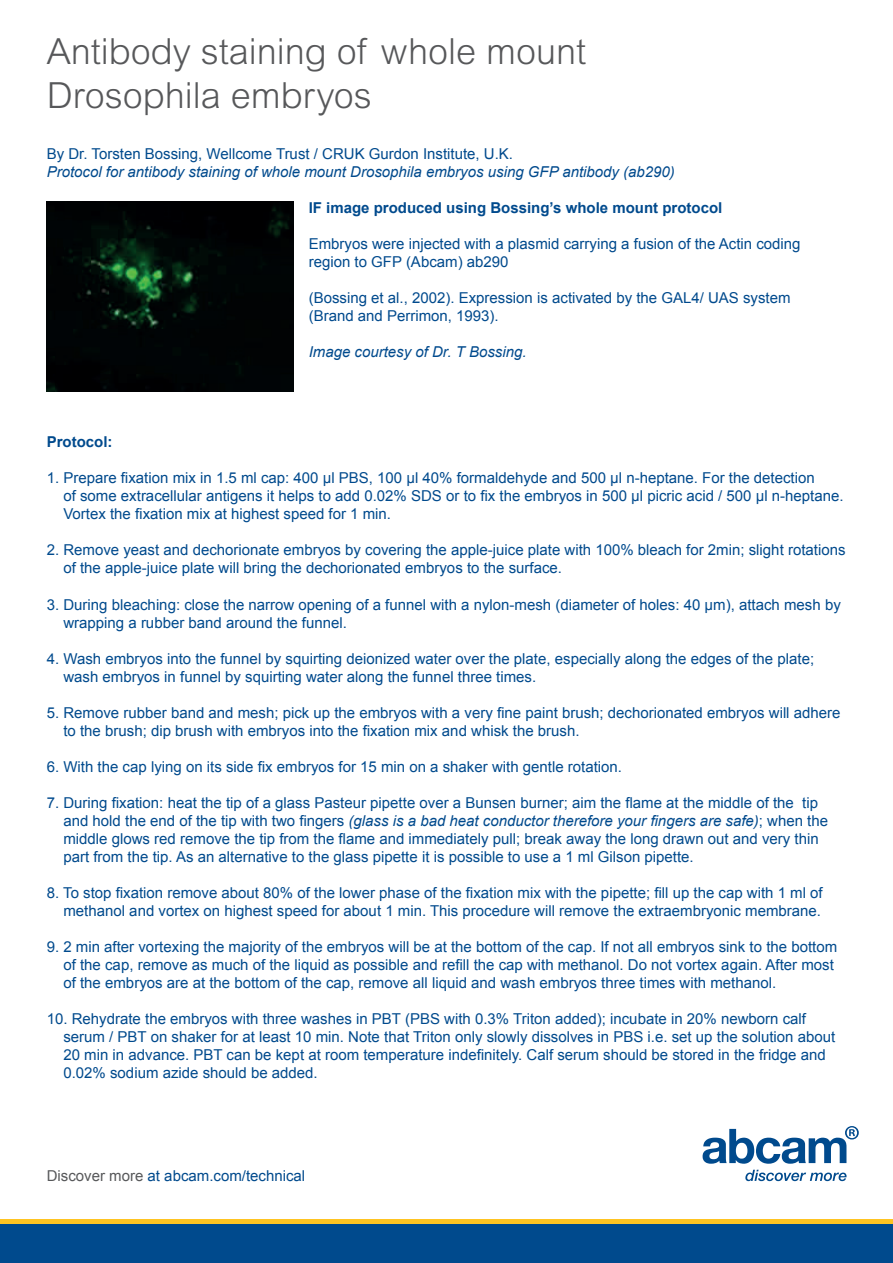
<style>
.page{position:relative;width:893px;height:1263px;background:#fff}
.page>*{position:absolute;margin:0;border:0;box-sizing:border-box;transform-origin:0 0}
.t1{font:300 36px/43.2px "Arial MT Pro";color:#57585a}
.t2{font:15px/18px "Arial";color:#004a8d}
.t3{font:italic 15px "Arial";color:#004a8d}
.t4{font:700 15px "Arial";color:#004a8d}
.s1{font-style:italic}
.s2{color:#57585a}
</style>
<div class="page">
<hr style="left:0;top:1219px;width:893px;height:4px;background:#fec422">
<div style="left:0;top:1225px;width:893px;height:38px;background:#004a8d"></div>
<svg style="left:703px;top:1126px;width:156px;height:38px"></svg>
<svg style="left:745px;top:1170px;width:101px;height:11px"></svg>
<img style="left:46px;top:201px;width:248px;height:191px">
<h1 class="t1" style="left:47px;top:31px;width:541px">Antibody staining of whole mount<br>Drosophila embryos</h1>
<p class="t2" style="left:47px;top:145px;width:468px">By Dr. Torsten Bossing, Wellcome Trust / CRUK Gurdon Institute, U.K.</p>
<p class="t3" style="left:47px;top:162px;width:630px">Protocol for antibody staining of whole mount Drosophila embryos using GFP antibody (ab290)</p>
<p class="t4" style="left:309px;top:198px;width:415px">IF image produced using Bossing’s whole mount protocol</p>
<p class="t2" style="left:309px;top:235px;width:493px">Embryos were injected with a plasmid carrying a fusion of the Actin coding region to GFP (Abcam) ab290</p>
<p class="t2" style="left:309px;top:289px;width:483px">(Bossing et al., 2002). Expression is activated by the GAL4/ UAS system (Brand and Perrimon, 1993).</p>
<p class="t3" style="left:309px;top:342px;width:219px">Image courtesy of Dr. T Bossing.</p>
<p class="t4" style="left:47px;top:432px;width:67px">Protocol:</p>
<p class="t2" style="left:63px;top:469px;width:782px;text-indent:-17px">1. Prepare fixation mix in 1.5 ml cap: 400 µl PBS, 100 µl 40% formaldehyde and 500 µl n-heptane. For the detection<br>of some extracellular antigens it helps to add 0.02% SDS or to fix the embryos in 500 µl picric acid / 500 µl n-heptane.<br>Vortex the fixation mix at highest speed for 1 min.</p>
<p class="t2" style="left:63px;top:541px;width:784px;text-indent:-17px">2. Remove yeast and dechorionate embryos by covering the apple-juice plate with 100% bleach for 2min; slight rotations of the apple-juice plate will bring the dechorionated embryos to the surface.</p>
<p class="t2" style="left:63px;top:595px;width:779px;text-indent:-17px">3. During bleaching: close the narrow opening of a funnel with a nylon-mesh (diameter of holes: 40 µm), attach mesh by wrapping a rubber band around the funnel.</p>
<p class="t2" style="left:63px;top:649px;width:752px;text-indent:-17px">4. Wash embryos into the funnel by squirting deionized water over the plate, especially along the edges of the plate; wash embryos in funnel by squirting water along the funnel three times.</p>
<p class="t2" style="left:63px;top:703px;width:778px;text-indent:-17px">5. Remove rubber band and mesh; pick up the embryos with a very fine paint brush; dechorionated embryos will adhere to the brush; dip brush with embryos into the fixation mix and whisk the brush.</p>
<p class="t2" style="left:47px;top:757px;width:577px">6. With the cap lying on its side fix embryos for 15 min on a shaker with gentle rotation.</p>
<p class="t2" style="left:63px;top:793px;width:766px;text-indent:-17px">7. During fixation: heat the tip of a glass Pasteur pipette over a Bunsen burner; aim the flame at the middle of the tip and hold the end of the tip with two fingers <span class="s1">(glass is a bad heat conductor therefore your fingers are safe)</span>; when the middle glows red remove the tip from the flame and immediately pull; break away the long drawn out and very thin part from the tip. As an alternative to the glass pipette it is possible to use a 1 ml Gilson pipette.</p>
<p class="t2" style="left:47px;top:883px;width:777px;text-align:right">8. To stop fixation remove about 80% of the lower phase of the fixation mix with the pipette; fill up the cap with 1 ml of methanol and vortex on highest speed for about 1 min. This procedure will remove the extraembryonic membrane.</p>
<p class="t2" style="left:63px;top:937px;width:775px;text-indent:-17px">9. 2 min after vortexing the majority of the embryos will be at the bottom of the cap. If not all embryos sink to the bottom of the cap, remove as much of the liquid as possible and refill the cap with methanol. Do not vortex again. After most of the embryos are at the bottom of the cap, remove all liquid and wash embryos three times with methanol.</p>
<p class="t2" style="left:63px;top:1009px;width:773px;text-indent:-17px">10. Rehydrate the embryos with three washes in PBT (PBS with 0.3% Triton added); incubate in 20% newborn calf serum / PBT on shaker for at least 10 min. Note that Triton only slowly dissolves in PBS i.e. set up the solution about 20 min in advance. PBT can be kept at room temperature indefinitely. Calf serum should be stored in the fridge and 0.02% sodium azide should be added.</p>
<p class="t2" style="left:47px;top:1167px;width:260px"><span class="s2">Discover more</span> at abcam.com/technical</p>
</div>
